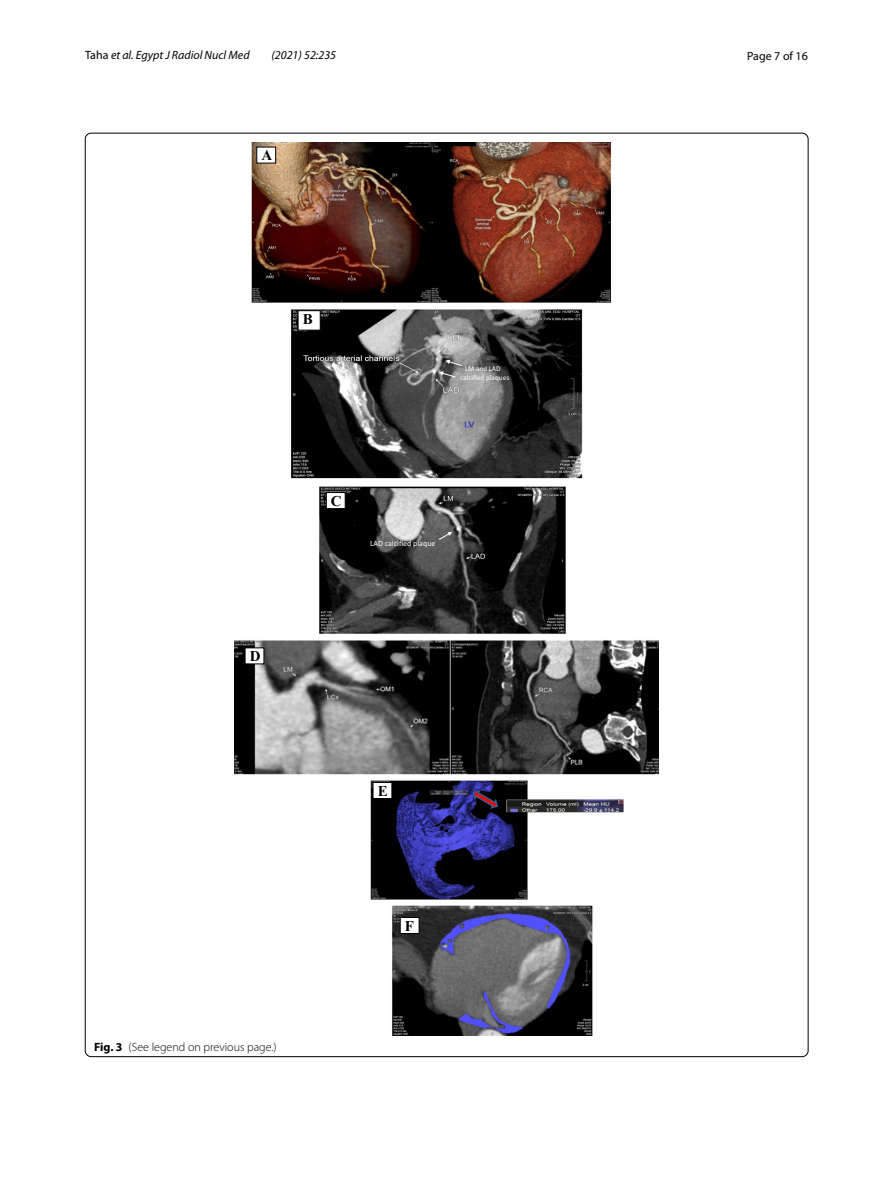
<style>
.page{position:relative;width:893px;height:1187px;background:#fff}
.page>*{position:absolute;margin:0;border:0;box-sizing:border-box;transform-origin:0 0}
.t1{font:15px "Times New Roman PS Bold MT3";color:#000}
.t2{font:italic 12px "Myriad Pro";color:#000}
.t3{font:300 12px "Myriad Pro";color:#000}
.t4{font:12px "Myriad Pro";color:#000}
.t5{font:8.1px "Calibri";color:#fff}
.t6{font:7.2px/8.9px "Calibri";color:#fff;text-align:center}
.s1{font-style:normal}
.s2{font-weight:700}
</style>
<div class="page">
<img style="left:235px;top:142px;width:424px;height:893px">
<div style="left:256px;top:147px;width:20px;height:16px;background:#fff;border:1px solid #000"></div>
<div style="left:298px;top:310px;width:22px;height:20px;background:#fff;border:1px solid #000"></div>
<svg style="left:439px;top:360px;width:23px;height:17px"></svg>
<div style="left:245px;top:647px;width:19px;height:17px;background:#fff"></div>
<div style="left:326px;top:492px;width:19px;height:17px;background:#fff;border:1px solid #000"></div>
<svg style="left:438px;top:532px;width:14px;height:8px"></svg>
<svg style="left:472px;top:788px;width:27px;height:22px"></svg>
<div style="left:400px;top:917px;width:19px;height:16px;background:#fff;border:1px solid #000"></div>
<div style="left:373px;top:782px;width:19px;height:16px;background:#fff;border:1px solid #000"></div>
<p class="t2" style="left:85px;top:48px;width:166px"><span class="s1">Taha</span> et al. Egypt J Radiol Nucl Med</p>
<p class="t2" style="left:271px;top:48px;width:66px">(2021) 52:235</p>
<p class="t4" style="left:747px;top:48px;width:62px">Page 7 of 16</p>
<p class="t1" style="left:261px;top:145px;width:12px">A</p>
<p class="t1" style="left:303px;top:308px;width:12px">B</p>
<p class="t6" style="left:460px;top:364px;width:50px">LM and LAD calcified plaques</p>
<p class="t1" style="left:250px;top:645px;width:12px">D</p>
<p class="t1" style="left:331px;top:490px;width:12px">C</p>
<p class="t5" style="left:370px;top:537px;width:67px">LAD calcified plaque</p>
<p class="t1" style="left:378px;top:780px;width:12px">E</p>
<p class="t3" style="left:94px;top:1040px;width:184px"><span class="s2">Fig. 3</span> (See legend on previous page.)</p>
<p class="t1" style="left:405px;top:915px;width:11px">F</p>
</div>
